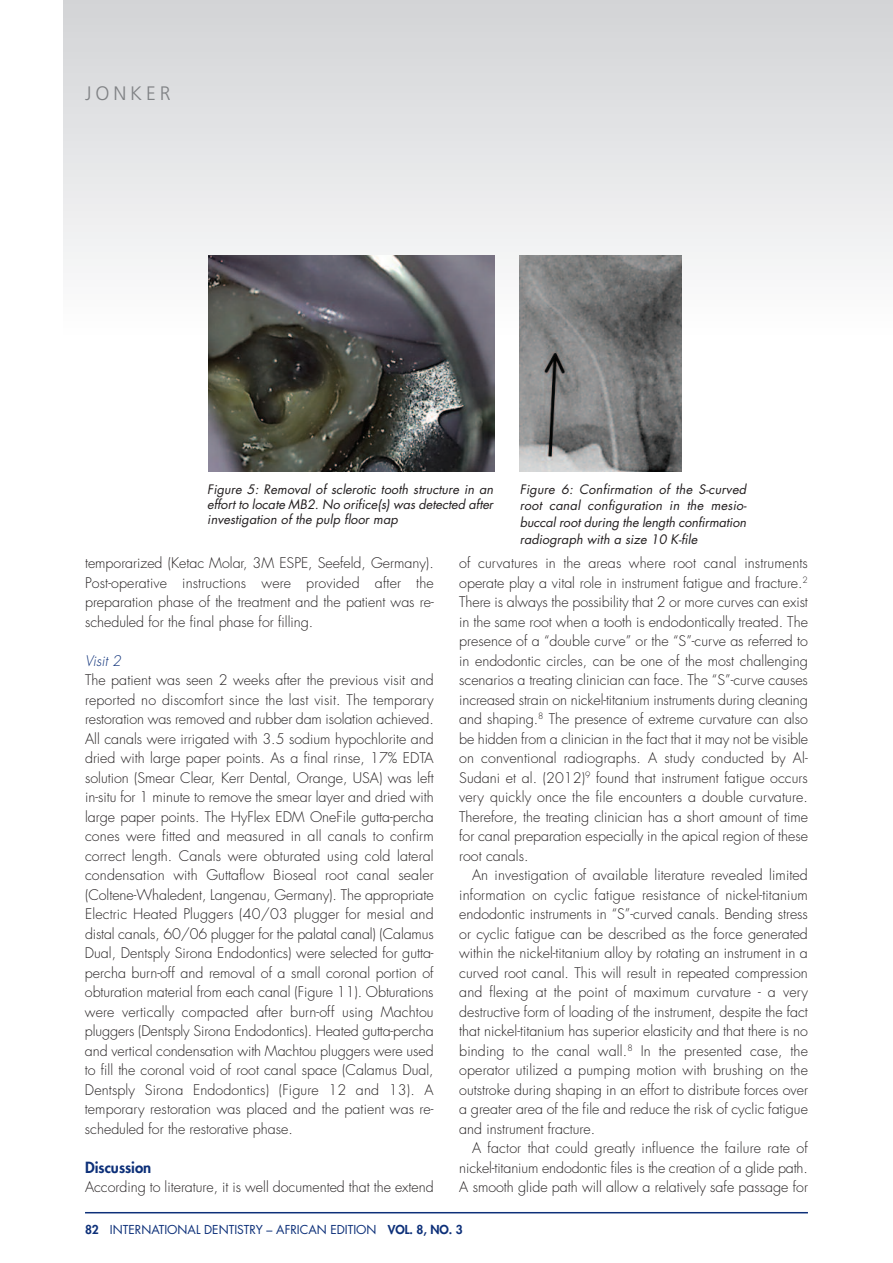
<style>
.page{position:relative;width:893px;height:1263px;background:#fff}
.page>*{position:absolute;margin:0;border:0;box-sizing:border-box;transform-origin:0 0}
.t1{font:300 19.5px "Frutiger";letter-spacing:.2em;color:#808285}
.t2{font:800 15px "Futura";color:#0d3079}
.t3{font:300 14.25px/19.5px "Futura";color:#231f20;text-align:justify}
.t4{font:italic 300 14.25px "Futura";color:#0d3079}
.t5{font:italic 12.75px/16.6px "Futura";color:#231f20;text-align:justify}
.t6{font:12px "Futura";color:#0d3079}
.s1{font-weight:800}
</style>
<div class="page">
<div style="left:64px;top:0;width:829px;height:334px;background:linear-gradient(to bottom,#d2d3d6,#fdfdfe)"></div>
<hr style="left:85px;top:1212px;width:723px;height:1px;background:#0d3079">
<img style="left:519px;top:255px;width:163px;height:216px">
<img style="left:208px;top:255px;width:287px;height:216px">
<h1 class="t1" style="left:85px;top:85px;width:87px">JONKER</h1>
<p class="t5" style="left:207px;top:482px;width:287px;line-height:15px">Figure 5: Removal of sclerotic tooth structure in an effort to locate MB2. No orifice(s) was detected after investigation of the pulp floor map</p>
<p class="t5" style="left:520px;top:482px;width:228px">Figure 6: Confirmation of the S-curved root canal configuration in the mesio&shy;buccal root during the length confirmation radiograph with a size 10 K-file</p>
<p class="t3" style="left:85px;top:554px;width:350px">temporarized (Ketac Molar, 3M ESPE, Seefeld, Germany).<br>Post-operative instructions were provided after the preparation phase of the treatment and the patient was re&shy;scheduled for the final phase for filling.</p>
<p class="t4" style="left:85px;top:654px;width:38px">Visit 2</p>
<p class="t3" style="left:85px;top:671px;width:350px">The patient was seen 2 weeks after the previous visit and reported no discomfort since the last visit. The temporary restoration was removed and rubber dam isolation achieved.<br>All canals were irrigated with 3.5 sodium hypochlorite and dried with large paper points. As a final rinse, 17% EDTA solution (Smear Clear, Kerr Dental, Orange, USA) was left in-situ for 1 minute to remove the smear layer and dried with large paper points. The HyFlex EDM OneFile gutta-percha cones were fitted and measured in all canals to confirm correct length. Canals were obturated using cold lateral condensation with Guttaflow Bioseal root canal sealer (Coltene-Whaledent, Langenau, Germany). The appropriate Electric Heated Pluggers (40/03 plugger for mesial and distal canals, 60/06 plugger for the palatal canal) (Calamus Dual, Dentsply Sirona Endodontics) were selected for gutta&shy;percha burn-off and removal of a small coronal portion of obturation material from each canal (Figure 11). Obturations were vertically compacted after burn-off using Machtou pluggers (Dentsply Sirona Endodontics). Heated gutta-percha and vertical condensation with Machtou pluggers were used to fill the coronal void of root canal space (Calamus Dual, Dentsply Sirona Endodontics) (Figure 12 and 13). A temporary restoration was placed and the patient was re&shy;scheduled for the restorative phase.</p>
<p class="t2" style="left:85px;top:1160px;width:68px">Discussion</p>
<p class="t3" style="left:85px;top:1178px;width:350px">According to literature, it is well documented that the extend</p>
<p class="t3" style="left:459px;top:554px;width:350px">of curvatures in the areas where root canal instruments operate play a vital role in instrument fatigue and fracture.<sup>2<br></sup>There is always the possibility that 2 or more curves can exist in the same root when a tooth is endodontically treated. The presence of a “double curve” or the “S”-curve as referred to in endodontic circles, can be one of the most challenging scenarios a treating clinician can face. The “S”-curve causes increased strain on nickel-titanium instruments during cleaning and shaping.<sup>8</sup> The presence of extreme curvature can also be hidden from a clinician in the fact that it may not be visible on conventional radiographs. A study conducted by Al-Sudani et al. (2012)<sup>9</sup> found that instrument fatigue occurs very quickly once the file encounters a double curvature.<br>Therefore, the treating clinician has a short amount of time for canal preparation especially in the apical region of these root canals.</p>
<p class="t3" style="left:459px;top:866px;width:350px;text-indent:13px">An investigation of available literature revealed limited information on cyclic fatigue resistance of nickel-titanium endodontic instruments in “S”-curved canals. Bending stress or cyclic fatigue can be described as the force generated within the nickel-titanium alloy by rotating an instrument in a curved root canal. This will result in repeated compression and flexing at the point of maximum curvature - a very destructive form of loading of the instrument, despite the fact that nickel-titanium has superior elasticity and that there is no binding to the canal wall.<sup>8</sup> In the presented case, the operator utilized a pumping motion with brushing on the outstroke during shaping in an effort to distribute forces over a greater area of the file and reduce the risk of cyclic fatigue and instrument fracture.</p>
<p class="t3" style="left:459px;top:1139px;width:350px;text-indent:13px">A factor that could greatly influence the failure rate of nickel-titanium endodontic files is the creation of a glide path.<br>A smooth glide path will allow a relatively safe passage for</p>
<p class="t6" style="left:85px;top:1224px;width:379px"><span class="s1">82</span> INTERNATIONAL DENTISTRY – AFRICAN EDITION <span class="s1">VOL. 8, NO. 3</span></p>
</div>
